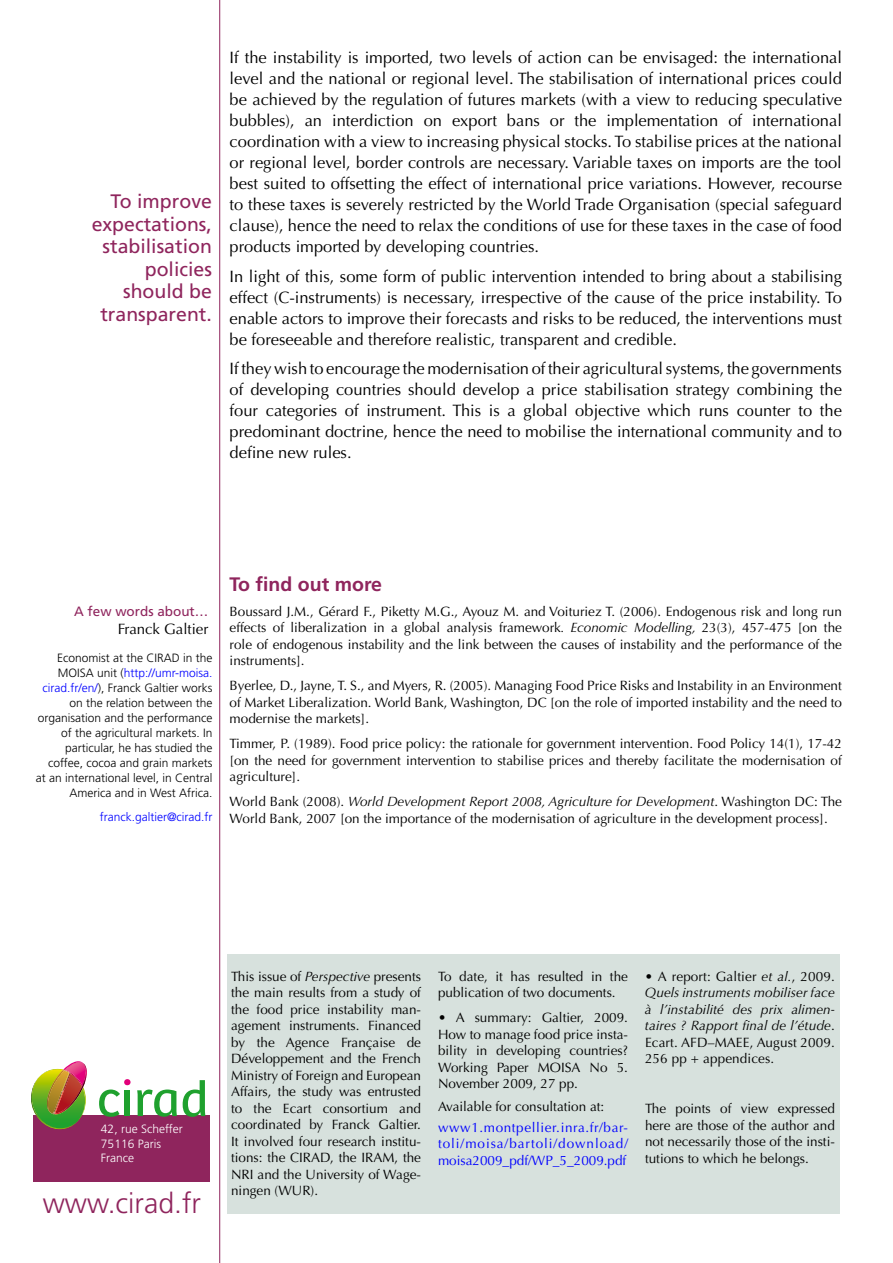
<style>
.page{position:relative;width:893px;height:1263px;background:#fff}
.page>*{position:absolute;margin:0;border:0;box-sizing:border-box;transform-origin:0 0}
.t1{font:300 28.5px "Frutiger";color:#8f255d}
.t2{font:19.5px/22.5px "Frutiger";color:#8f255d;text-align:right}
.t3{font:700 19.5px "Frutiger";color:#8f255d}
.t4{font:16.5px/21px "Optima";color:#000;text-align:justify}
.t5{font:15px "Optima";color:#000}
.t6{font:13.5px/16.5px "Optima";color:#000;text-align:justify}
.t7{font:italic 13.5px/16.5px "Optima";letter-spacing:.01em;color:#000;text-align:justify}
.t8{font:13.5px/16.5px "Optima";letter-spacing:.05em;color:#00f;text-align:justify}
.t9{font:13.5px "Frutiger";color:#8f255d}
.t10{font:300 12px/15px "Frutiger";color:#000;text-align:right}
.t11{font:300 12px/14.4px "Frutiger";color:#fff}
.t12{font:300 12px "Frutiger";color:#00f}
.s1{color:#00f}
.s2{font-style:italic}
.s3{font-style:normal}
</style>
<div class="page">
<div style="left:227px;top:954px;width:612px;height:259px;background:#d7e1dd"></div>
<hr style="left:219px;top:0;width:1px;height:1263px;background:#8f255d">
<div style="left:33px;top:1115px;width:177px;height:67px;background:#8f255d"></div>
<svg style="left:99px;top:1089px;width:21px;height:28px"></svg>
<div style="left:125px;top:1090px;width:5px;height:26px;background:#1fa12e"></div>
<div style="left:124px;top:1079px;width:7px;height:6px;background:#e2007a;border-radius:50%"></div>
<svg style="left:137px;top:1089px;width:40px;height:28px"></svg>
<svg style="left:183px;top:1080px;width:22px;height:37px"></svg>
<img style="left:31px;top:1061px;width:56px;height:68px">
<h2 class="t2" style="left:92px;top:190px;width:122px">To improve expectations, stabilisation policies should be transparent.</h2>
<p class="t4" style="left:230px;top:47px;width:614px">If the instability is imported, two levels of action can be envisaged: the international level and the national or regional level. The stabilisation of international prices could be achieved by the regulation of futures markets (with a view to reducing speculative bubbles), an interdiction on export bans or the implementation of international coordination with a view to increasing physical stocks. To stabilise prices at the national or regional level, border controls are necessary. Variable taxes on imports are the tool best suited to offsetting the effect of international price variations. However, recourse to these taxes is severely restricted by the World Trade Organisation (special safeguard clause), hence the need to relax the conditions of use for these taxes in the case of food products imported by developing countries.</p>
<p class="t4" style="left:230px;top:266px;width:614px">In light of this, some form of public intervention intended to bring about a stabilising effect (C-instruments) is necessary, irrespective of the cause of the price instability. To enable actors to improve their forecasts and risks to be reduced, the interventions must be foreseeable and therefore realistic, transparent and credible.</p>
<p class="t4" style="left:230px;top:358px;width:614px">If they wish to encourage the modernisation of their agricultural systems, the governments of developing countries should develop a price stabilisation strategy combining the four categories of instrument. This is a global objective which runs counter to the predominant doctrine, hence the need to mobilise the international community and to define new rules.</p>
<p class="t9" style="left:74px;top:604px;width:136px">A few words about…</p>
<p class="t5" style="left:118px;top:621px;width:92px">Franck Galtier</p>
<p class="t10" style="left:36px;top:650px;width:178px">Economist at the CIRAD in the<br>MOISA unit (<span class="s1">http://umr-moisa. cirad.fr/en/</span>), Franck Galtier works on the relation between the organisation and the performance of the agricultural markets. In particular, he has studied the coffee, cocoa and grain markets at an international level, in Central<br>America and in West Africa.</p>
<p class="t12" style="left:100px;top:810px;width:114px">franck.galtier@cirad.fr</p>
<h2 class="t3" style="left:230px;top:573px;width:154px">To find out more</h2>
<p class="t6" style="left:230px;top:603px;width:614px">Boussard J.M., Gérard F., Piketty M.G., Ayouz M. and Voituriez T. (2006). Endogenous risk and long run effects of liberalization in a global analysis framework<span class="s2">. Economic Modelling,</span> 23(3), 457-475 [on the role of endogenous instability and the link between the causes of instability and the performance of the instruments].</p>
<p class="t6" style="left:230px;top:678px;width:614px">Byerlee, D., Jayne, T. S., and Myers, R. (2005). Managing Food Price Risks and Instability in an Environment of Market Liberalization. World Bank, Washington, DC [on the role of imported instability and the need to modernise the markets].</p>
<p class="t6" style="left:230px;top:736px;width:614px">Timmer, P. (1989). Food price policy: the rationale for government intervention. Food Policy 14(1), 17-42 [on the need for government intervention to stabilise prices and thereby facilitate the modernisation of agriculture].</p>
<p class="t6" style="left:230px;top:794px;width:614px">World Bank (2008). <span class="s2">World Development Report 2008, Agriculture for Development</span>. Washington DC: The<br>World Bank, 2007 [on the importance of the modernisation of agriculture in the development process].</p>
<p class="t11" style="left:101px;top:1122px;width:83px">42, rue Scheffer<br>75116 Paris<br>France</p>
<h1 class="t1" style="left:43px;top:1186px;width:160px">www.cirad.fr</h1>
<p class="t6" style="left:231px;top:968px;width:191px">This issue of <span class="s2">Perspective</span> presents the main results from a study of the food price instability man&shy;agement instruments. Financed by the Agence Française de Développement and the French Ministry of Foreign and European Affairs, the study was entrusted to the Ecart consortium and coordinated by Franck Galtier.<br>It involved four research institu&shy;tions: the CIRAD, the IRAM, the NRI and the University of Wage&shy;ningen (WUR).</p>
<p class="t6" style="left:438px;top:968px;width:191px">To date, it has resulted in the publication of two documents.</p>
<p class="t6" style="left:438px;top:1010px;width:191px">• A summary: Galtier, 2009.<br>How to manage food price insta&shy;bility in developing countries?<br>Working Paper MOISA No 5.<br>November 2009, 27 pp.</p>
<p class="t6" style="left:438px;top:1098px;width:168px">Available for consultation at:</p>
<p class="t8" style="left:438px;top:1119px;width:192px">www1.montpellier.inra.fr/bar&shy;toli/moisa/bartoli/download/ moisa2009_pdf/WP_5_2009.pdf</p>
<p class="t7" style="left:645px;top:968px;width:191px"><span class="s3">• A report: Galtier</span> et al.<span class="s3">, 2009.<br></span>Quels instruments mobiliser face à l’instabilité des prix alimen&shy;taires ? Rapport final de l’étude<span class="s3">.<br>Ecart. AFD–MAEE, August 2009.<br>256 pp + appendices.</span></p>
<p class="t6" style="left:645px;top:1101px;width:191px">The points of view expressed here are those of the author and not necessarily those of the insti&shy;tutions to which he belongs.</p>
</div>
